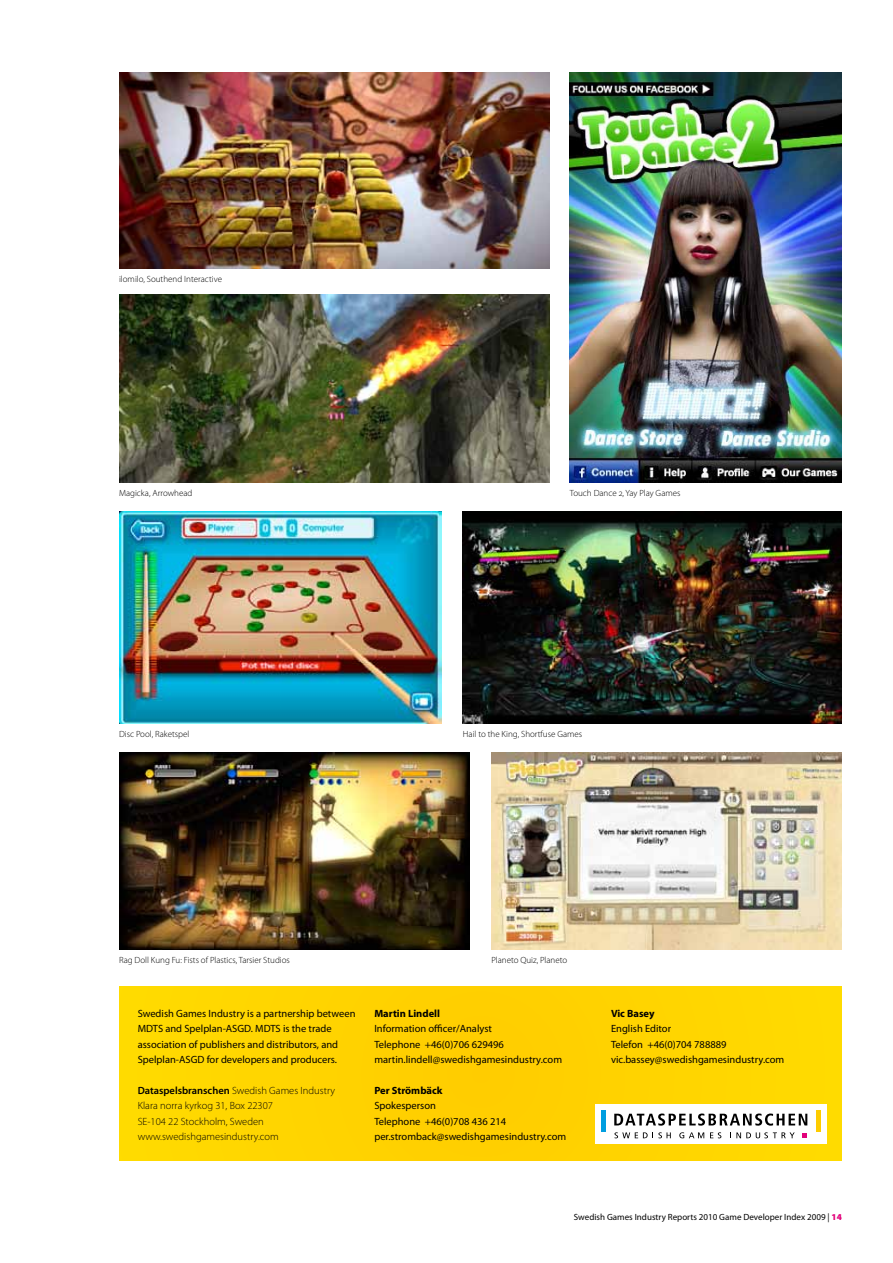
<style>
.page{position:relative;width:893px;height:1263px;background:#fff}
.page>*{position:absolute;margin:0;border:0;box-sizing:border-box;transform-origin:0 0}
.t1{font:10.5px/15.5px "Myriad Pro";color:#000}
.t2{font:300 10.5px/15.5px "Myriad Pro";color:#000}
.t3{font:700 10.5px "Myriad Pro";color:#000}
.t4{font:300 9px "Myriad Pro";color:#000}
.t5{font:9px "Myriad Pro";color:#000}
.s1{font-weight:600}
.s2{font-weight:900;color:#e2007a}
</style>
<div class="page">
<div style="left:119px;top:986px;width:723px;height:175px;background:#ffd400"></div>
<div style="left:595px;top:1104px;width:231px;height:39px;background:#fff"></div>
<svg style="left:614px;top:1113px;width:193px;height:13px"></svg>
<svg style="left:710px;top:1132px;width:11px;height:6px"></svg>
<svg style="left:614px;top:1132px;width:57px;height:6px"></svg>
<svg style="left:679px;top:1132px;width:25px;height:6px"></svg>
<svg style="left:730px;top:1132px;width:65px;height:6px"></svg>
<svg style="left:802px;top:1133px;width:5px;height:5px"></svg>
<div style="left:601px;top:1110px;width:5px;height:22px;background:#009ee0"></div>
<hr style="left:816px;top:1110px;width:4px;height:22px;background:#fecc00">
<img style="left:491px;top:753px;width:351px;height:196px">
<img style="left:119px;top:753px;width:351px;height:196px">
<img style="left:119px;top:511px;width:322px;height:213px">
<img style="left:119px;top:295px;width:431px;height:188px">
<img style="left:463px;top:511px;width:379px;height:213px">
<img style="left:119px;top:72px;width:431px;height:197px">
<img style="left:570px;top:72px;width:272px;height:411px">
<p class="t4" style="left:119px;top:274px;width:104px">ilomilo, Southend Interactive</p>
<p class="t4" style="left:119px;top:487px;width:75px">Magicka, Arrowhead</p>
<p class="t4" style="left:570px;top:487px;width:112px">Touch Dance 2, Yay Play Games</p>
<p class="t4" style="left:119px;top:729px;width:72px">Disc Pool, Raketspel</p>
<p class="t4" style="left:463px;top:729px;width:121px">Hail to the King, Shortfuse Games</p>
<p class="t4" style="left:119px;top:954px;width:172px">Rag Doll Kung Fu: Fists of Plastics, Tarsier Studios</p>
<p class="t1" style="left:138px;top:1005px;width:219px">Swedish Games Industry is a partnership between MDTS and Spelplan-ASGD. MDTS is the trade association of publishers and distributors, and Spelplan-ASGD for developers and producers.</p>
<p class="t2" style="left:138px;top:1082px;width:199px"><span class="s1">Dataspelsbranschen</span> Swedish Games Industry Klara norra kyrkog 31, Box 22307<br>SE-104 22 Stockholm, Sweden www.swedishgamesindustry.com</p>
<p class="t4" style="left:491px;top:954px;width:77px">Planeto Quiz, Planeto</p>
<p class="t3" style="left:374px;top:1006px;width:67px">Martin Lindell</p>
<p class="t1" style="left:374px;top:1021px;width:189px">Information officer/Analyst<br>Telephone +46(0)706 629496 martin.lindell@swedishgamesindustry.com</p>
<p class="t3" style="left:374px;top:1083px;width:70px">Per Strömbäck</p>
<p class="t1" style="left:374px;top:1098px;width:193px">Spokesperson<br>Telephone +46(0)708 436 214 per.stromback@swedishgamesindustry.com</p>
<p class="t3" style="left:611px;top:1006px;width:45px">Vic Basey</p>
<p class="t1" style="left:611px;top:1021px;width:175px">English Editor<br>Telefon +46(0)704 788889 vic.bassey@swedishgamesindustry.com</p>
<p class="t5" style="left:574px;top:1212px;width:269px">Swedish Games Industry Reports 2010 Game Developer Index 2009 | <span class="s2">14</span></p>
</div>
